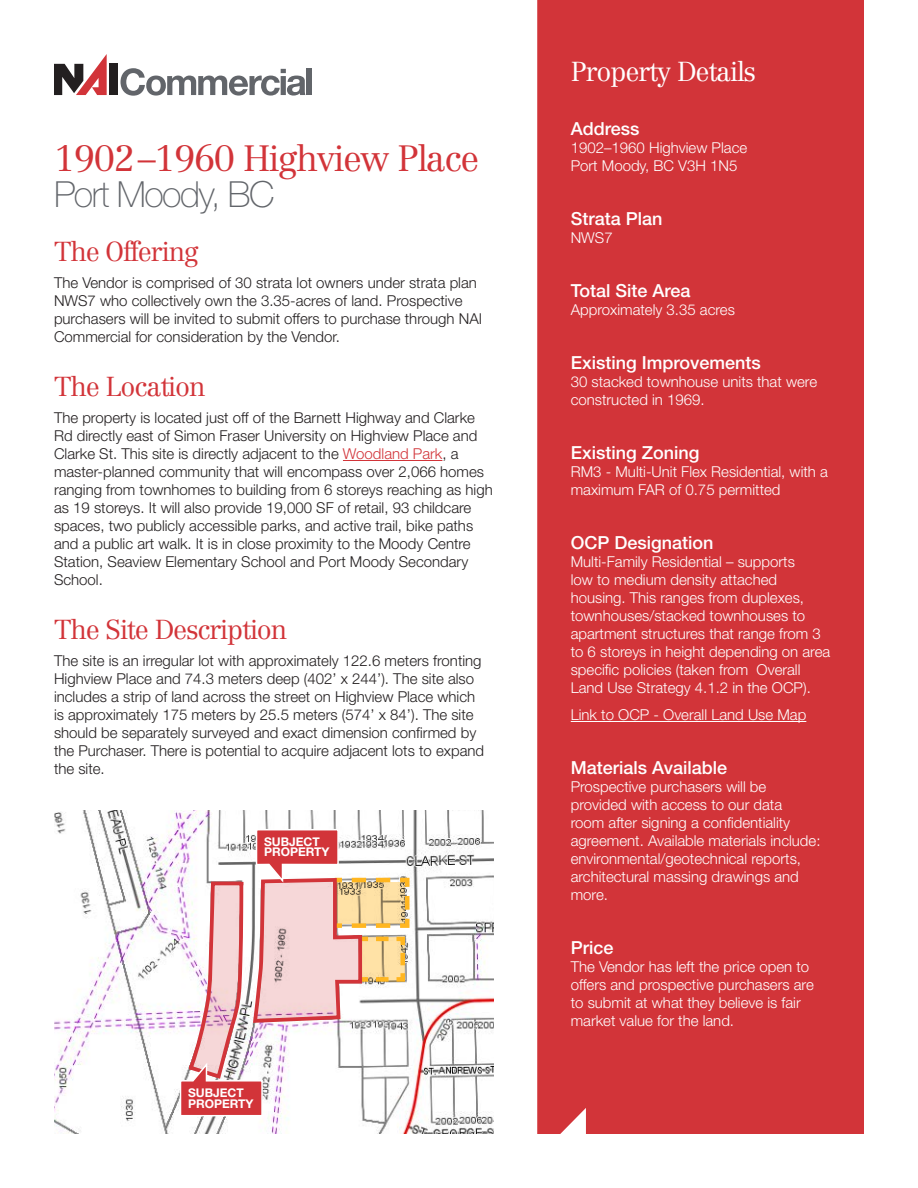
<style>
.page{position:relative;width:918px;height:1188px;background:#fff}
.page>*{position:absolute;margin:0;border:0;box-sizing:border-box;transform-origin:0 0}
.Centennial_24pt_Red{font:300 36px "Centennial LT Std";letter-spacing:-.04em;color:#d23439}
.Helvetica_24pt_Light{font:100 36px "Helvetica Neue LT Std";letter-spacing:-.04em;color:#62656a}
.Centennial_18pt_Red{font:300 27px "Centennial LT Std";letter-spacing:-.04em;color:#d23439}
.Centennial_18pt_Red-2{font:300 27px "Centennial LT Std";letter-spacing:-.04em;color:#fff}
.Helvetica_12pt_Mediu{font:500 18px "Helvetica Neue LT Std";color:#fff}
.Helvetica_10pt_Light{font:300 15px/18px "Helvetica Neue LT Std";color:#231f20}
.Helvetica_10pt_White{font:300 15px/18px "Helvetica Neue LT Std";color:#fff}
.Helvetica_Tables_8pt{font:700 12px/10.5px "Helvetica Neue LT Std";color:#fff}
.s1{color:#d23439}
</style>
<div class="page">
<div style="left:537px;top:0;width:327px;height:1134px;background:#d23439"></div>
<div style="left:109px;top:64px;width:9px;height:31px;background:#231f20"></div>
<svg style="left:54px;top:54px;width:53px;height:41px"></svg>
<svg style="left:121px;top:68px;width:184px;height:28px"></svg>
<div style="left:307px;top:69px;width:5px;height:26px;background:#62656a"></div>
<img style="left:54px;top:811px;width:440px;height:323px">
<hr style="left:571px;top:721px;width:235px;height:1px;background:#fff">
<hr style="left:343px;top:460px;width:99px;height:1px;background:#d23439">
<svg style="left:179px;top:811px;width:233px;height:306px"></svg>
<p class="Centennial_24pt_Red" style="left:54px;top:137px;width:427px">1902–1960 Highview Place</p>
<p class="Helvetica_24pt_Light" style="left:54px;top:174px;width:222px">Port Moody, BC</p>
<p class="Centennial_18pt_Red" style="left:54px;top:235px;width:146px">The Offering</p>
<p class="Helvetica_10pt_Light" style="left:54px;top:273px;width:430px">The Vendor is comprised of 30 strata lot owners under strata plan NWS7 who collectively own the 3.35-acres of land. Prospective purchasers will be invited to submit offers to purchase through NAI Commercial for consideration by the Vendor.</p>
<p class="Centennial_18pt_Red" style="left:54px;top:370px;width:153px">The Location</p>
<p class="Helvetica_10pt_Light" style="left:54px;top:408px;width:440px">The property is located just off of the Barnett Highway and Clarke Rd directly east of Simon Fraser University on Highview Place and Clarke St. This site is directly adjacent to the <span class="s1">Woodland Park</span>, a master-planned community that will encompass over 2,066 homes ranging from townhomes to building from 6 storeys reaching as high as 19 storeys. It will also provide 19,000 SF of retail, 93 childcare spaces, two publicly accessible parks, and active trail, bike paths and a public art walk. It is in close proximity to the Moody Centre Station, Seaview Elementary School and Port Moody Secondary School.</p>
<p class="Centennial_18pt_Red" style="left:54px;top:613px;width:235px">The Site Description</p>
<p class="Helvetica_10pt_Light" style="left:54px;top:651px;width:432px">The site is an irregular lot with approximately 122.6 meters fronting Highview Place and 74.3 meters deep (402’ x 244’). The site also includes a strip of land across the street on Highview Place which is approximately 175 meters by 25.5 meters (574’ x 84’). The site should be separately surveyed and exact dimension confirmed by the Purchaser. There is potential to acquire adjacent lots to expand the site.</p>
<p class="Helvetica_Tables_8pt" style="left:264px;top:836px;width:67px">SUBJECT<br>PROPERTY</p>
<p class="Helvetica_Tables_8pt" style="left:188px;top:1087px;width:67px">SUBJECT<br>PROPERTY</p>
<p class="Centennial_18pt_Red-2" style="left:571px;top:55px;width:187px">Property Details</p>
<p class="Helvetica_12pt_Mediu" style="left:571px;top:118px;width:70px">Address</p>
<p class="Helvetica_10pt_White" style="left:571px;top:138px;width:178px">1902–1960 Highview Place<br>Port Moody, BC V3H 1N5</p>
<p class="Helvetica_12pt_Mediu" style="left:571px;top:208px;width:93px">Strata Plan</p>
<p class="Helvetica_10pt_White" style="left:571px;top:228px;width:43px">NWS7</p>
<p class="Helvetica_12pt_Mediu" style="left:571px;top:280px;width:121px">Total Site Area</p>
<p class="Helvetica_10pt_White" style="left:571px;top:300px;width:166px">Approximately 3.35 acres</p>
<p class="Helvetica_12pt_Mediu" style="left:571px;top:352px;width:192px">Existing Improvements</p>
<p class="Helvetica_10pt_White" style="left:571px;top:372px;width:248px">30 stacked townhouse units that were constructed in 1969.</p>
<p class="Helvetica_12pt_Mediu" style="left:571px;top:442px;width:130px">Existing Zoning</p>
<p class="Helvetica_10pt_White" style="left:571px;top:462px;width:259px">RM3 - Multi-Unit Flex Residential, with a maximum FAR of 0.75 permitted</p>
<p class="Helvetica_12pt_Mediu" style="left:571px;top:532px;width:144px">OCP Designation</p>
<p class="Helvetica_10pt_White" style="left:571px;top:552px;width:261px">Multi-Family Residential – supports<br>low to medium density attached housing. This ranges from duplexes, townhouses/stacked townhouses to apartment structures that range from 3 to 6 storeys in height depending on area specific policies (taken from Overall Land Use Strategy 4.1.2 in the OCP).</p>
<p class="Helvetica_10pt_White" style="left:571px;top:705px;width:237px">Link to OCP - Overall Land Use Map</p>
<p class="Helvetica_12pt_Mediu" style="left:571px;top:757px;width:158px">Materials Available</p>
<p class="Helvetica_10pt_White" style="left:571px;top:777px;width:251px">Prospective purchasers will be provided with access to our data<br>room after signing a confidentiality agreement. Available materials include: environmental/geotechnical reports, architectural massing drawings and more.</p>
<p class="Helvetica_12pt_Mediu" style="left:571px;top:937px;width:44px">Price</p>
<p class="Helvetica_10pt_White" style="left:571px;top:957px;width:245px">The Vendor has left the price open to offers and prospective purchasers are to submit at what they believe is fair market value for the land.</p>
</div>
